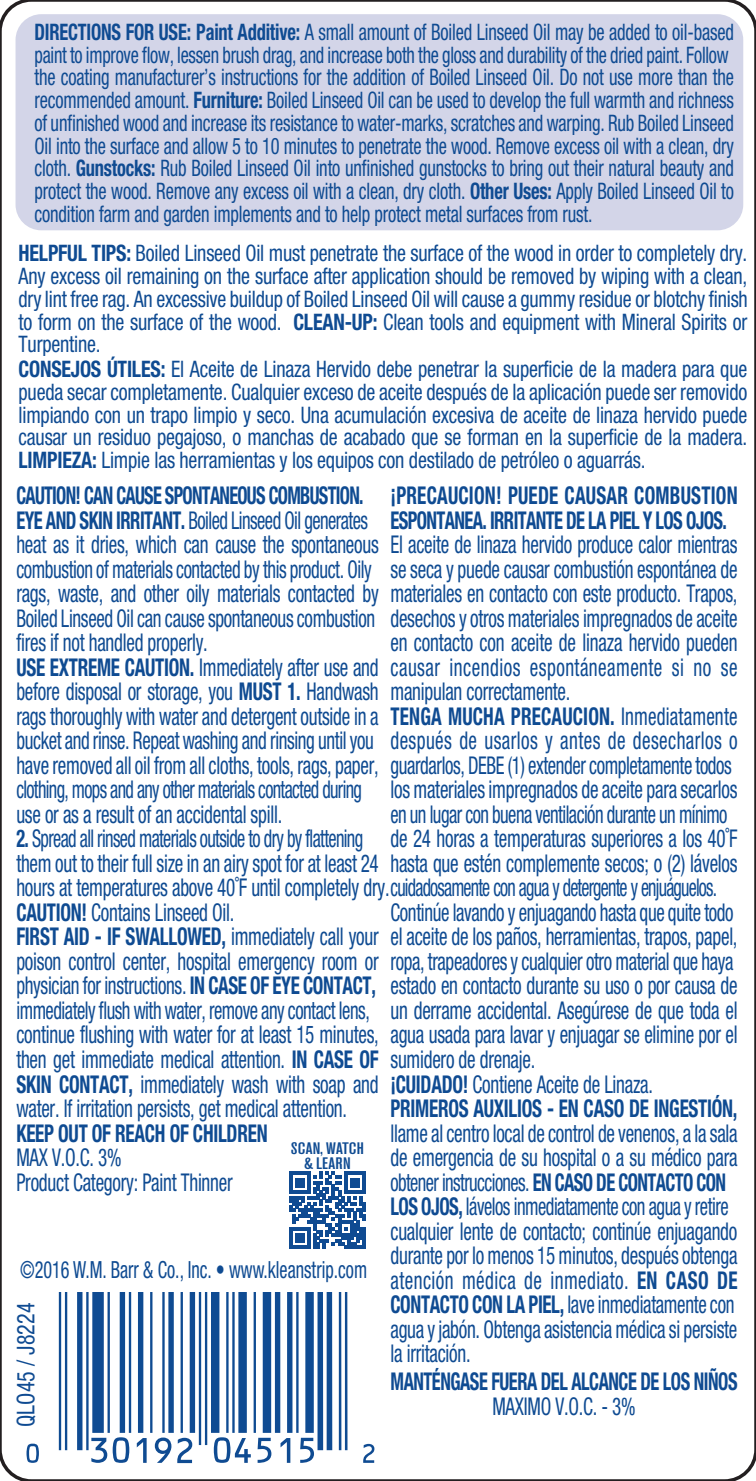
<style>
.page{position:relative;width:756px;height:1481px;background:#fff}
.page>*{position:absolute;margin:0;border:0;box-sizing:border-box;transform-origin:0 0}
.t1{font:condensed 24.5px/24.5px "Helvetica Neue";letter-spacing:-.015em;color:#0f4b92;scale:.78 1}
.t2{font:condensed 24.5px/24.5px "Helvetica Neue";letter-spacing:-.015em;color:#0f4b92;scale:.76 1}
.t3{font:condensed 24.5px/24.5px "Helvetica Neue";letter-spacing:-.015em;color:#0f4b92;scale:.75 1}
.t4{font:condensed 24.5px/24.5px "Helvetica Neue";letter-spacing:-.015em;color:#0f4b92;scale:.77 1}
.t5{font:700 condensed 24.5px/24.5px "Helvetica Neue";letter-spacing:-.025em;color:#0f4b92;scale:.78 1}
.t6{font:700 condensed 24.5px "Helvetica Neue";letter-spacing:-.025em;color:#0f4b92;scale:.75 1}
.t7{font:condensed 24.5px "Helvetica Neue";letter-spacing:-.015em;color:#0f4b92;scale:.9 1}
.t8{font:condensed 23.8px "Helvetica Neue";color:#0f4b92;scale:.77 1}
.t9{font:condensed 22.75px/22.8px "Helvetica Neue";letter-spacing:-.01em;color:#0f4b92;scale:.81 1}
.t10{font:condensed 22.75px/23.1px "Helvetica Neue";letter-spacing:-.01em;color:#0f4b92;scale:.88 1}
.t11{font:500 condensed 16.45px/15px "Akzidenz Grotesk BE";letter-spacing:.01em;color:#0f4b92;text-align:center;scale:1.23 1}
.s1{font-weight:700}
</style>
<div class="page">
<svg style="left:27px;top:1293px;width:104px;height:169px"></svg>
<svg style="left:137px;top:1293px;width:58px;height:170px"></svg>
<hr style="left:205px;top:1293px;width:2px;height:152px;background:#0f4b92">
<hr style="left:199px;top:1293px;width:2px;height:152px;background:#0f4b92">
<svg style="left:211px;top:1293px;width:163px;height:169px"></svg>
<div style="left:16px;top:14px;width:727px;height:216px;background:#d3d5e8;border-radius:26px"></div>
<svg style="left:289px;top:1172px;width:77px;height:76px"></svg>
<p class="t9" style="left:35px;top:20px;width:865px"><span class="s1">DIRECTIONS FOR USE: Paint Additive:</span> A small amount of Boiled Linseed Oil may be added to oil-based paint to improve flow, lessen brush drag, and increase both the gloss and durability of the dried paint. Follow the coating manufacturer’s instructions for the addition of Boiled Linseed Oil. Do not use more than the recommended amount. <span class="s1">Furniture:</span> Boiled Linseed Oil can be used to develop the full warmth and richness of unfinished wood and increase its resistance to water-marks, scratches and warping. Rub Boiled Linseed Oil into the surface and allow 5 to 10 minutes to penetrate the wood. Remove excess oil with a clean, dry cloth. <span class="s1">Gunstocks:</span> Rub Boiled Linseed Oil into unfinished gunstocks to bring out their natural beauty and protect the wood. Remove any excess oil with a clean, dry cloth. <span class="s1">Other Uses:</span> Apply Boiled Linseed Oil to condition farm and garden implements and to help protect metal surfaces from rust.</p>
<p class="t10" style="left:19px;top:242px;width:830px"><span class="s1">HELPFUL TIPS:</span> Boiled Linseed Oil must penetrate the surface of the wood in order to completely dry.<br>Any excess oil remaining on the surface after application should be removed by wiping with a clean, dry lint free rag. An excessive buildup of Boiled Linseed Oil will cause a gummy residue or blotchy finish to form on the surface of the wood. <span class="s1">CLEAN-UP:</span> Clean tools and equipment with Mineral Spirits or Turpentine.<br><span class="s1">CONSEJOS ÚTILES:</span> El Aceite de Linaza Hervido debe penetrar la superficie de la madera para que pueda secar completamente. Cualquier exceso de aceite después de la aplicación puede ser removido limpiando con un trapo limpio y seco. Una acumulación excesiva de aceite de linaza hervido puede causar un residuo pegajoso, o manchas de acabado que se forman en la superficie de la madera.<br><span class="s1">LIMPIEZA:</span> Limpie las herramientas y los equipos con destilado de petróleo o aguarrás.</p>
<p class="t2" style="left:16px;top:483px;width:478px"><span class="s1">CAUTION! CAN CAUSE SPONTANEOUS COMBUSTION.<br>EYE AND SKIN IRRITANT.</span> Boiled Linseed Oil generates heat as it dries, which can cause the spontaneous combustion of materials contacted by this product. Oily rags, waste, and other oily materials contacted by Boiled Linseed Oil can cause spontaneous combustion fires if not handled properly.<br><span class="s1">USE EXTREME CAUTION.</span> Immediately after use and before disposal or storage, you <span class="s1">MUST 1.</span> Handwash rags thoroughly with water and detergent outside in a bucket and rinse. Repeat washing and rinsing until you have removed all oil from all cloths, tools, rags, paper, clothing, mops and any other materials contacted during use or as a result of an accidental spill.</p>
<p class="t3" style="left:16px;top:826px;width:936px"><span class="s1">2.</span> Spread all rinsed materials outside to dry by flattening<br>them out to their full size in an airy spot for at least 24<br>hours at temperatures above 40˚F until completely dry.cuidadosamente con agua y detergente y enjuáguelos.<br><span class="s1">CAUTION!</span> Contains Linseed Oil.<br><span class="s1">FIRST AID - IF SWALLOWED,</span> immediately call your<br>poison control center, hospital emergency room or<br>physician for instructions. <span class="s1">IN CASE OF EYE CONTACT,<br></span>immediately flush with water, remove any contact lens,<br>continue flushing with water for at least 15 minutes,<br>then get immediate medical attention. <span class="s1">IN CASE OF<br>SKIN CONTACT,</span> immediately wash with soap and<br>water. If irritation persists, get medical attention.</p>
<p class="t5" style="left:16px;top:1120px;width:324px">KEEP OUT OF REACH OF CHILDREN</p>
<p class="t1" style="left:16px;top:1145px;width:279px">MAX V.O.C. 3%<br>Product Category: Paint Thinner</p>
<p class="t5" style="left:390px;top:483px;width:447px">¡PRECAUCION! PUEDE CAUSAR COMBUSTION<br>ESPONTANEA. IRRITANTE DE LA PIEL Y LOS OJOS.</p>
<p class="t1" style="left:390px;top:532px;width:447px">El aceite de linaza hervido produce calor mientras se seca y puede causar combustión espontánea de materiales en contacto con este producto. Trapos, desechos y otros materiales impregnados de aceite en contacto con aceite de linaza hervido pueden causar incendios espontáneamente si no se manipulan correctamente.<br><span class="s1">TENGA MUCHA PRECAUCION.</span> Inmediatamente después de usarlos y antes de desecharlos o guardarlos, DEBE (1) extender completamente todos los materiales impregnados de aceite para secarlos en un lugar con buena ventilación durante un mínimo de 24 horas a temperaturas superiores a los 40˚F hasta que estén complemente secos; o (2) lávelos</p>
<p class="t4" style="left:390px;top:900px;width:452px">Continúe lavando y enjuagando hasta que quite todo el aceite de los paños, herramientas, trapos, papel, ropa, trapeadores y cualquier otro material que haya estado en contacto durante su uso o por causa de un derrame accidental. Asegúrese de que toda el agua usada para lavar y enjuagar se elimine por el sumidero de drenaje.<br><span class="s1">¡CUIDADO!</span> Contiene Aceite de Linaza.<br><span class="s1">PRIMEROS AUXILIOS - EN CASO DE INGESTIÓN,</span></p>
<p class="t1" style="left:390px;top:1120px;width:447px">llame al centro local de control de venenos, a la sala de emergencia de su hospital o a su médico para obtener instrucciones. <span class="s1">EN CASO DE CONTACTO CON LOS OJOS,</span> lávelos inmediatamente con agua y retire cualquier lente de contacto; continúe enjuagando durante por lo menos 15 minutos, después obtenga atención médica de inmediato. <span class="s1">EN CASO DE CONTACTO CON LA PIEL,</span> lave inmediatamente con agua y jabón. Obtenga asistencia médica si persiste la irritación.</p>
<p class="t6" style="left:391px;top:1366px;width:464px">MANTÉNGASE FUERA DEL ALCANCE DE LOS NIÑOS</p>
<p class="t1" style="left:492px;top:1393px;width:185px">MAXIMO V.O.C. - 3%</p>
<p class="t11" style="left:291px;top:1140px;width:61px">SCAN, WATCH &amp; LEARN</p>
<p class="t8" style="left:20px;top:1255px;width:452px">©2016 W.M. Barr &amp; Co., Inc. • www.kleanstrip.com</p>
<p class="t7" style="left:12px;top:1426px;width:139px;rotate:-90deg">QLO45 / J8224</p>
</div>
